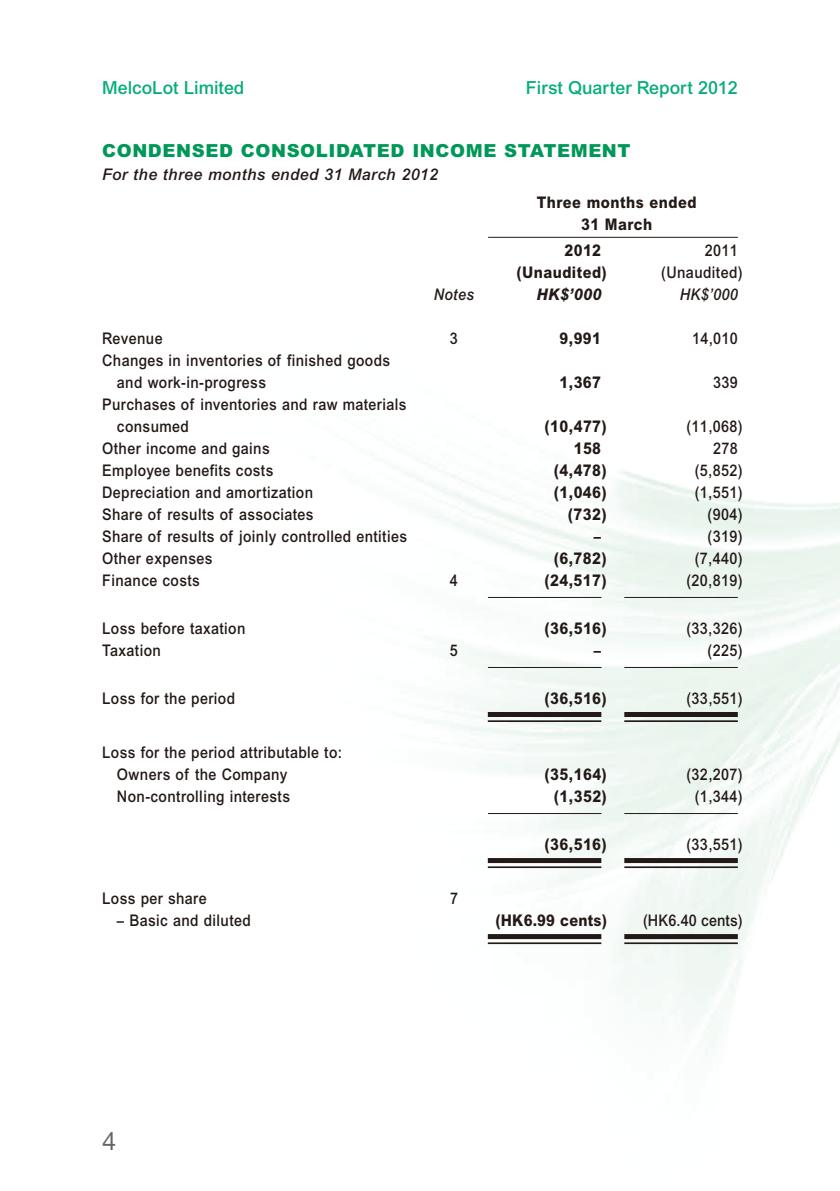
<style>
.page{position:relative;width:840px;height:1191px;background:#fff}
.page>*{position:absolute;margin:0;border:0;box-sizing:border-box;transform-origin:0 0}
.t1{font:25.2px "Helvetica Neue LT Std";color:#666565}
.t2{font:500 18px "Arial MT Std";color:#07ad7a}
.t3{font:900 18px "Arial MT Std";letter-spacing:.035em;color:#009859}
.t4{font:500 16px/22px "Arial MT Std";letter-spacing:.03em;color:#231916;scale:.9 1}
.t5{font:800 16px/22px "Arial MT Std";letter-spacing:.03em;color:#231916;text-align:center;scale:.9 1}
.t6{font:italic 500 16px "Arial MT Std";letter-spacing:.03em;color:#231916}
.t7{font:800 16px "Arial MT Std";letter-spacing:.01em;color:#231916;scale:.9 1}
.t8{font:500 16px "Arial MT Std";letter-spacing:.01em;color:#231916;scale:.9 1}
.t9{font:italic 500 16px "Arial MT Std";letter-spacing:.03em;color:#231916;scale:.9 1}
.t10{font:italic 800 16px "Arial MT Std";color:#231916;scale:.9 1}
</style>
<div class="page">
<img style="left:391px;top:236px;width:448px;height:798px">
<hr style="left:488px;top:237px;width:249px;height:1px;background:#231916">
<hr style="left:487px;top:597px;width:114px;height:1px;background:#231916">
<hr style="left:624px;top:597px;width:113px;height:1px;background:#231916">
<hr style="left:487px;top:667px;width:114px;height:1px;background:#231916">
<hr style="left:624px;top:667px;width:113px;height:1px;background:#231916">
<div style="left:487px;top:712px;width:114px;height:5px;background:#231916"></div>
<hr style="left:487px;top:720px;width:114px;height:2px;background:#231916">
<div style="left:624px;top:712px;width:113px;height:5px;background:#231916"></div>
<hr style="left:624px;top:720px;width:113px;height:2px;background:#231916">
<hr style="left:487px;top:813px;width:114px;height:1px;background:#231916">
<hr style="left:624px;top:813px;width:113px;height:1px;background:#231916">
<div style="left:487px;top:858px;width:114px;height:5px;background:#231916"></div>
<hr style="left:487px;top:866px;width:114px;height:2px;background:#231916">
<div style="left:624px;top:858px;width:113px;height:5px;background:#231916"></div>
<hr style="left:624px;top:866px;width:113px;height:2px;background:#231916">
<div style="left:487px;top:934px;width:114px;height:5px;background:#231916"></div>
<hr style="left:487px;top:942px;width:114px;height:2px;background:#231916">
<div style="left:624px;top:934px;width:113px;height:5px;background:#231916"></div>
<hr style="left:624px;top:942px;width:113px;height:2px;background:#231916">
<p class="t2" style="left:102px;top:77px;width:144px">MelcoLot Limited</p>
<p class="t2" style="left:525px;top:77px;width:213px">First Quarter Report 2012</p>
<p class="t3" style="left:102px;top:139px;width:529px">CONDENSED CONSOLIDATED INCOME STATEMENT</p>
<p class="t6" style="left:102px;top:164px;width:337px">For the three months ended 31 March 2012</p>
<p class="t5" style="left:536px;top:191px;width:179px">Three months ended<br>31 March</p>
<p class="t5" style="left:564px;top:239px;width:42px">2012</p>
<p class="t4" style="left:704px;top:239px;width:38px">2011</p>
<p class="t5" style="left:516px;top:261px;width:102px">(Unaudited)</p>
<p class="t4" style="left:660px;top:261px;width:92px">(Unaudited)</p>
<p class="t9" style="left:433px;top:284px;width:46px">Notes</p>
<p class="t10" style="left:536px;top:284px;width:73px">HK$’000</p>
<p class="t9" style="left:679px;top:284px;width:66px">HK$’000</p>
<p class="t4" style="left:102px;top:327px;width:69px">Revenue</p>
<p class="t4" style="left:449px;top:327px;width:10px">3</p>
<p class="t5" style="left:559px;top:327px;width:48px">9,991</p>
<p class="t4" style="left:691px;top:327px;width:52px">14,010</p>
<p class="t4" style="left:117px;top:349px;width:305px;text-indent:-15px">Changes in inventories of finished goods and work-in-progress</p>
<p class="t5" style="left:559px;top:371px;width:48px">1,367</p>
<p class="t4" style="left:712px;top:371px;width:29px">339</p>
<p class="t4" style="left:117px;top:393px;width:323px;text-indent:-15px">Purchases of inventories and raw materials consumed</p>
<p class="t5" style="left:544px;top:415px;width:71px">(10,477)</p>
<p class="t4" style="left:686px;top:415px;width:64px">(11,068)</p>
<p class="t4" style="left:102px;top:437px;width:187px">Other income and gains</p>
<p class="t5" style="left:573px;top:437px;width:32px">158</p>
<p class="t4" style="left:712px;top:437px;width:29px">278</p>
<p class="t4" style="left:102px;top:459px;width:191px">Employee benefits costs</p>
<p class="t5" style="left:553px;top:459px;width:60px">(4,478)</p>
<p class="t4" style="left:694px;top:459px;width:55px">(5,852)</p>
<p class="t4" style="left:102px;top:481px;width:236px">Depreciation and amortization</p>
<p class="t5" style="left:553px;top:481px;width:60px">(1,046)</p>
<p class="t4" style="left:694px;top:481px;width:55px">(1,551)</p>
<p class="t4" style="left:102px;top:503px;width:236px">Share of results of associates</p>
<p class="t5" style="left:567px;top:503px;width:45px">(732)</p>
<p class="t4" style="left:707px;top:503px;width:40px">(904)</p>
<p class="t4" style="left:102px;top:525px;width:340px">Share of results of joinly controlled entities</p>
<p class="t5" style="left:593px;top:525px;width:9px">–</p>
<p class="t4" style="left:707px;top:525px;width:40px">(319)</p>
<p class="t4" style="left:102px;top:547px;width:124px">Other expenses</p>
<p class="t5" style="left:553px;top:547px;width:60px">(6,782)</p>
<p class="t4" style="left:694px;top:547px;width:55px">(7,440)</p>
<p class="t4" style="left:102px;top:569px;width:110px">Finance costs</p>
<p class="t4" style="left:449px;top:569px;width:10px">4</p>
<p class="t5" style="left:544px;top:569px;width:71px">(24,517)</p>
<p class="t4" style="left:686px;top:569px;width:64px">(20,819)</p>
<p class="t4" style="left:102px;top:617px;width:161px">Loss before taxation</p>
<p class="t5" style="left:544px;top:617px;width:71px">(36,516)</p>
<p class="t4" style="left:686px;top:617px;width:64px">(33,326)</p>
<p class="t4" style="left:102px;top:639px;width:67px">Taxation</p>
<p class="t4" style="left:449px;top:639px;width:10px">5</p>
<p class="t5" style="left:593px;top:639px;width:9px">–</p>
<p class="t4" style="left:707px;top:639px;width:40px">(225)</p>
<p class="t4" style="left:102px;top:687px;width:149px">Loss for the period</p>
<p class="t5" style="left:544px;top:687px;width:71px">(36,516)</p>
<p class="t4" style="left:686px;top:687px;width:64px">(33,551)</p>
<p class="t4" style="left:117px;top:741px;width:251px;text-indent:-15px">Loss for the period attributable to:<br>Owners of the Company</p>
<p class="t5" style="left:544px;top:763px;width:71px">(35,164)</p>
<p class="t4" style="left:686px;top:763px;width:64px">(32,207)</p>
<p class="t4" style="left:117px;top:785px;width:194px">Non-controlling interests</p>
<p class="t5" style="left:553px;top:785px;width:60px">(1,352)</p>
<p class="t4" style="left:694px;top:785px;width:55px">(1,344)</p>
<p class="t5" style="left:544px;top:833px;width:71px">(36,516)</p>
<p class="t4" style="left:686px;top:833px;width:64px">(33,551)</p>
<p class="t4" style="left:102px;top:887px;width:118px">Loss per share</p>
<p class="t4" style="left:450px;top:887px;width:10px">7</p>
<p class="t4" style="left:117px;top:909px;width:150px">– Basic and diluted</p>
<p class="t7" style="left:495px;top:910px;width:125px">(HK6.99 cents)</p>
<p class="t8" style="left:642px;top:910px;width:112px">(HK6.40 cents)</p>
<h1 class="t1" style="left:102px;top:1125px;width:16px">4</h1>
</div>
